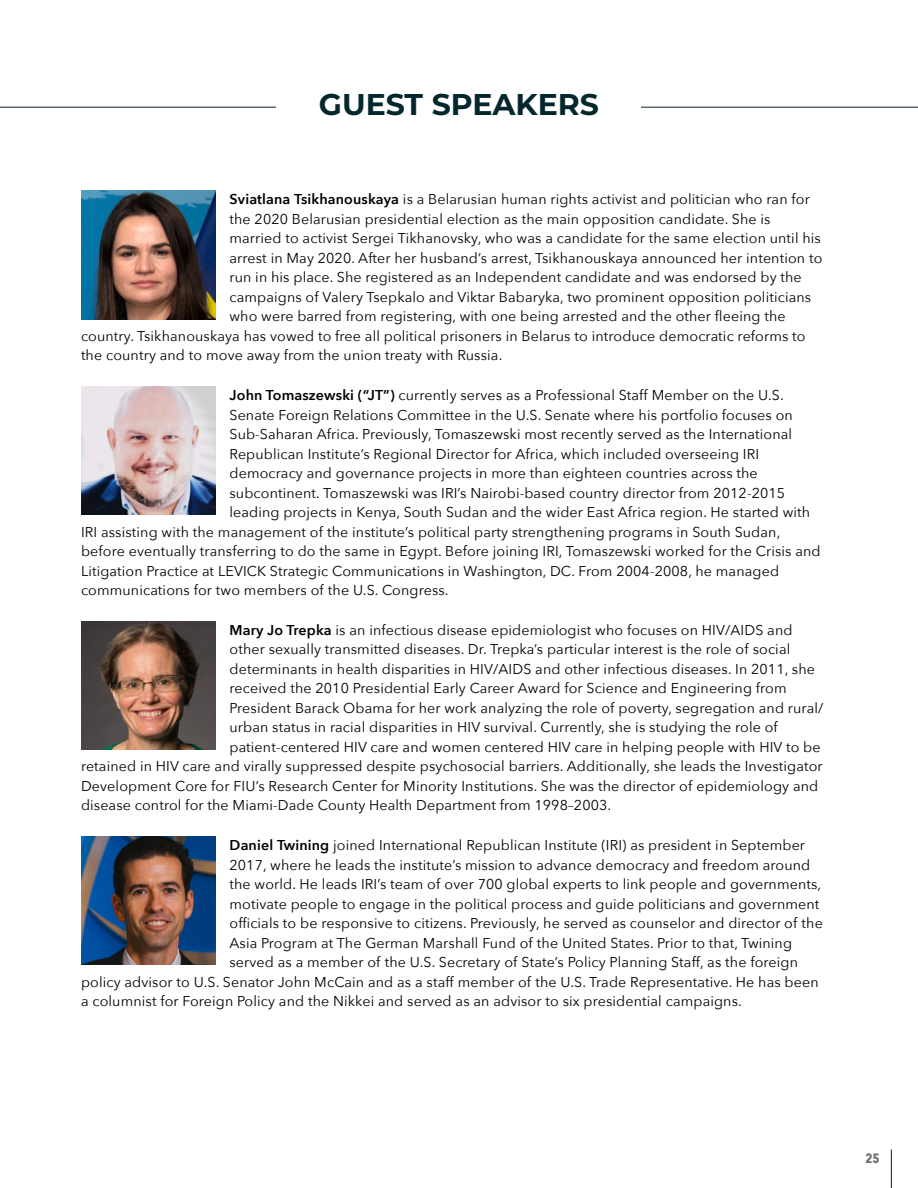
<style>
.page{position:relative;width:918px;height:1188px;background:#fff}
.page>*{position:absolute;margin:0;border:0;box-sizing:border-box;transform-origin:0 0}
.t1{font:700 30px "Montserrat";color:#04272d}
.t2{font:14.25px "Avenir Next";letter-spacing:.01em;color:#000}
.t3{font:700 13.5px "Avenir Next Condensed";color:#6d6e71}
.s1{font-weight:600}
</style>
<div class="page">
<img style="left:81px;top:191px;width:135px;height:128px">
<img style="left:81px;top:387px;width:135px;height:128px">
<img style="left:81px;top:621px;width:135px;height:129px">
<img style="left:81px;top:837px;width:135px;height:128px">
<hr style="left:0;top:107px;width:918px;height:1px;background:#04272d">
<div style="left:277px;top:86px;width:364px;height:39px;background:#fff"></div>
<hr style="left:891px;top:1150px;width:1px;height:38px;background:#04272d">
<h1 class="t1" style="left:319px;top:82px;width:282px">GUEST SPEAKERS</h1>
<p class="t2" style="left:230px;top:187px;width:582px"><span class="s1">Sviatlana Tsikhanouskaya</span> is a Belarusian human rights activist and politician who ran for</p>
<p class="t2" style="left:230px;top:207px;width:543px">the 2020 Belarusian presidential election as the main opposition candidate. She is</p>
<p class="t2" style="left:230px;top:226px;width:593px">married to activist Sergei Tikhanovsky, who was a candidate for the same election until his</p>
<p class="t2" style="left:230px;top:246px;width:594px">arrest in May 2020. After her husband’s arrest, Tsikhanouskaya announced her intention to</p>
<p class="t2" style="left:230px;top:265px;width:574px">run in his place. She registered as an Independent candidate and was endorsed by the</p>
<p class="t2" style="left:230px;top:285px;width:583px">campaigns of Valery Tsepkalo and Viktar Babaryka, two prominent opposition politicians</p>
<p class="t2" style="left:230px;top:304px;width:558px">who were barred from registering, with one being arrested and the other fleeing the</p>
<p class="t2" style="left:81px;top:324px;width:726px">country. Tsikhanouskaya has vowed to free all political prisoners in Belarus to introduce democratic reforms to</p>
<p class="t2" style="left:81px;top:343px;width:423px">the country and to move away from the union treaty with Russia.</p>
<p class="t2" style="left:230px;top:383px;width:556px"><span class="s1">John Tomaszewski (“JT”)</span> currently serves as a Professional Staff Member on the U.S.</p>
<p class="t2" style="left:230px;top:403px;width:565px">Senate Foreign Relations Committee in the U.S. Senate where his portfolio focuses on</p>
<p class="t2" style="left:230px;top:422px;width:564px">Sub-Saharan Africa. Previously, Tomaszewski most recently served as the International</p>
<p class="t2" style="left:230px;top:442px;width:531px">Republican Institute’s Regional Director for Africa, which included overseeing IRI</p>
<p class="t2" style="left:230px;top:461px;width:530px">democracy and governance projects in more than eighteen countries across the</p>
<p class="t2" style="left:230px;top:481px;width:557px">subcontinent. Tomaszewski was IRI’s Nairobi-based country director from 2012-2015</p>
<p class="t2" style="left:230px;top:500px;width:582px">leading projects in Kenya, South Sudan and the wider East Africa region. He started with</p>
<p class="t2" style="left:81px;top:520px;width:701px">IRI assisting with the management of the institute’s political party strengthening programs in South Sudan,</p>
<p class="t2" style="left:81px;top:539px;width:741px">before eventually transferring to do the same in Egypt. Before joining IRI, Tomaszewski worked for the Crisis and</p>
<p class="t2" style="left:81px;top:559px;width:700px">Litigation Practice at LEVICK Strategic Communications in Washington, DC. From 2004-2008, he managed</p>
<p class="t2" style="left:81px;top:578px;width:369px">communications for two members of the U.S. Congress.</p>
<p class="t2" style="left:230px;top:618px;width:564px"><span class="s1">Mary Jo Trepka</span> is an infectious disease epidemiologist who focuses on HIV/AIDS and</p>
<p class="t2" style="left:230px;top:637px;width:562px">other sexually transmitted diseases. Dr. Trepka’s particular interest is the role of social</p>
<p class="t2" style="left:230px;top:657px;width:587px">determinants in health disparities in HIV/AIDS and other infectious diseases. In 2011, she</p>
<p class="t2" style="left:230px;top:676px;width:559px">received the 2010 Presidential Early Career Award for Science and Engineering from</p>
<p class="t2" style="left:230px;top:696px;width:596px">President Barack Obama for her work analyzing the role of poverty, segregation and rural/</p>
<p class="t2" style="left:230px;top:715px;width:550px">urban status in racial disparities in HIV survival. Currently, she is studying the role of</p>
<p class="t2" style="left:230px;top:735px;width:593px">patient-centered HIV care and women centered HIV care in helping people with HIV to be</p>
<p class="t2" style="left:81px;top:754px;width:743px">retained in HIV care and virally suppressed despite psychosocial barriers. Additionally, she leads the Investigator</p>
<p class="t2" style="left:81px;top:774px;width:739px">Development Core for FIU’s Research Center for Minority Institutions. She was the director of epidemiology and</p>
<p class="t2" style="left:81px;top:793px;width:532px">disease control for the Miami-Dade County Health Department from 1998–2003.</p>
<p class="t2" style="left:230px;top:833px;width:577px"><span class="s1">Daniel Twining</span> joined International Republican Institute (IRI) as president in September</p>
<p class="t2" style="left:230px;top:853px;width:582px">2017, where he leads the institute’s mission to advance democracy and freedom around</p>
<p class="t2" style="left:230px;top:872px;width:593px">the world. He leads IRI’s team of over 700 global experts to link people and governments,</p>
<p class="t2" style="left:230px;top:892px;width:591px">motivate people to engage in the political process and guide politicians and government</p>
<p class="t2" style="left:230px;top:911px;width:595px">officials to be responsive to citizens. Previously, he served as counselor and director of the</p>
<p class="t2" style="left:230px;top:931px;width:564px">Asia Program at The German Marshall Fund of the United States. Prior to that, Twining</p>
<p class="t2" style="left:230px;top:950px;width:570px">served as a member of the U.S. Secretary of State’s Policy Planning Staff, as the foreign</p>
<p class="t2" style="left:81px;top:970px;width:739px">policy advisor to U.S. Senator John McCain and as a staff member of the U.S. Trade Representative. He has been</p>
<p class="t2" style="left:81px;top:989px;width:662px">a columnist for Foreign Policy and the Nikkei and served as an advisor to six presidential campaigns.</p>
<p class="t3" style="left:865px;top:1150px;width:16px">25</p>
</div>
